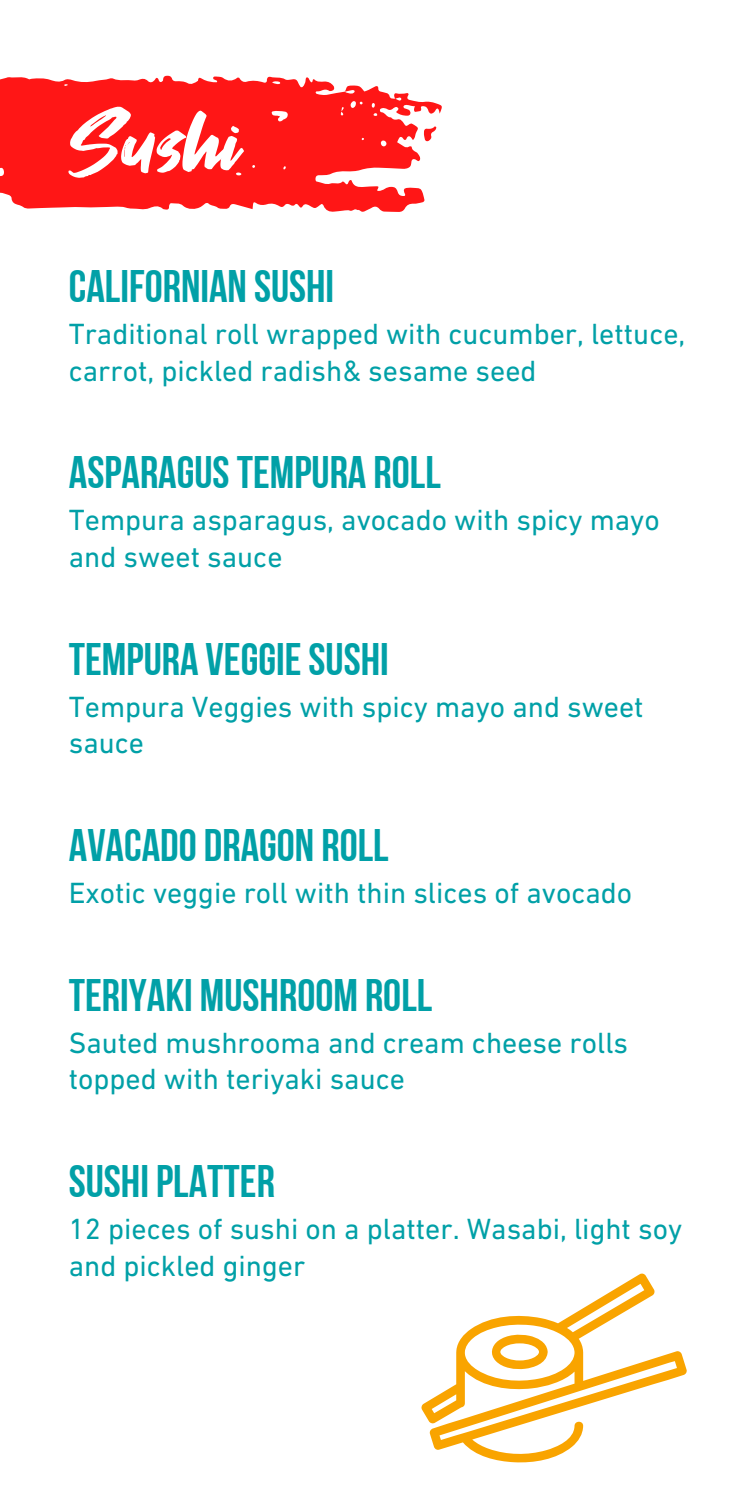
<style>
.page{position:relative;width:756px;height:1512px;background:#fff}
.page>*{position:absolute;margin:0;border:0;box-sizing:border-box;transform-origin:0 0}
.t1{font:84.7px "Fontjek";color:#fff}
.t2{font:45.5px "Bebas Neue Cyrillic";color:#01a0a7}
.t3{font:29.75px/36.8px "DIN Next LT Pro";color:#01a0a7}
</style>
<div class="page">
<svg style="left:0;top:76px;width:442px;height:136px;fill:#ff1616"></svg>
<svg style="left:424px;top:126px;width:12px;height:16px"></svg>
<svg style="left:421px;top:1273px;width:266px;height:190px"></svg>
<h1 class="t1" style="left:69px;top:89px;width:173px">Sushi</h1>
<h2 class="t2" style="left:69px;top:268px;width:267px">CALIFORNIAN SUSHI</h2>
<p class="t3" style="left:69px;top:318px;width:618px">Traditional roll wrapped with cucumber, lettuce, carrot, pickled radish&amp; sesame seed</p>
<h2 class="t2" style="left:69px;top:454px;width:374px">ASPARAGUSTEMPURA ROLL</h2>
<p class="t3" style="left:69px;top:504px;width:593px">Tempura asparagus, avocado with spicy mayo and sweet sauce</p>
<h2 class="t2" style="left:69px;top:640px;width:321px">TEMPURA VEGGIESUSHI</h2>
<p class="t3" style="left:69px;top:691px;width:576px">Tempura Veggies with spicy mayo and sweet sauce</p>
<h2 class="t2" style="left:69px;top:827px;width:321px">AVACADO DRAGON ROLL</h2>
<p class="t3" style="left:69px;top:877px;width:565px">Exotic veggie roll with thin slices of avocado</p>
<h2 class="t2" style="left:69px;top:976px;width:365px">TERIYAKI MUSHROOM ROLL</h2>
<p class="t3" style="left:69px;top:1027px;width:561px">Sauted mushrooma and cream cheese rolls topped with teriyaki sauce</p>
<h2 class="t2" style="left:69px;top:1163px;width:208px">SUSHI PLATTER</h2>
<p class="t3" style="left:69px;top:1213px;width:615px">12 pieces of sushi on a platter. Wasabi, light soy and pickled ginger</p>
</div>
